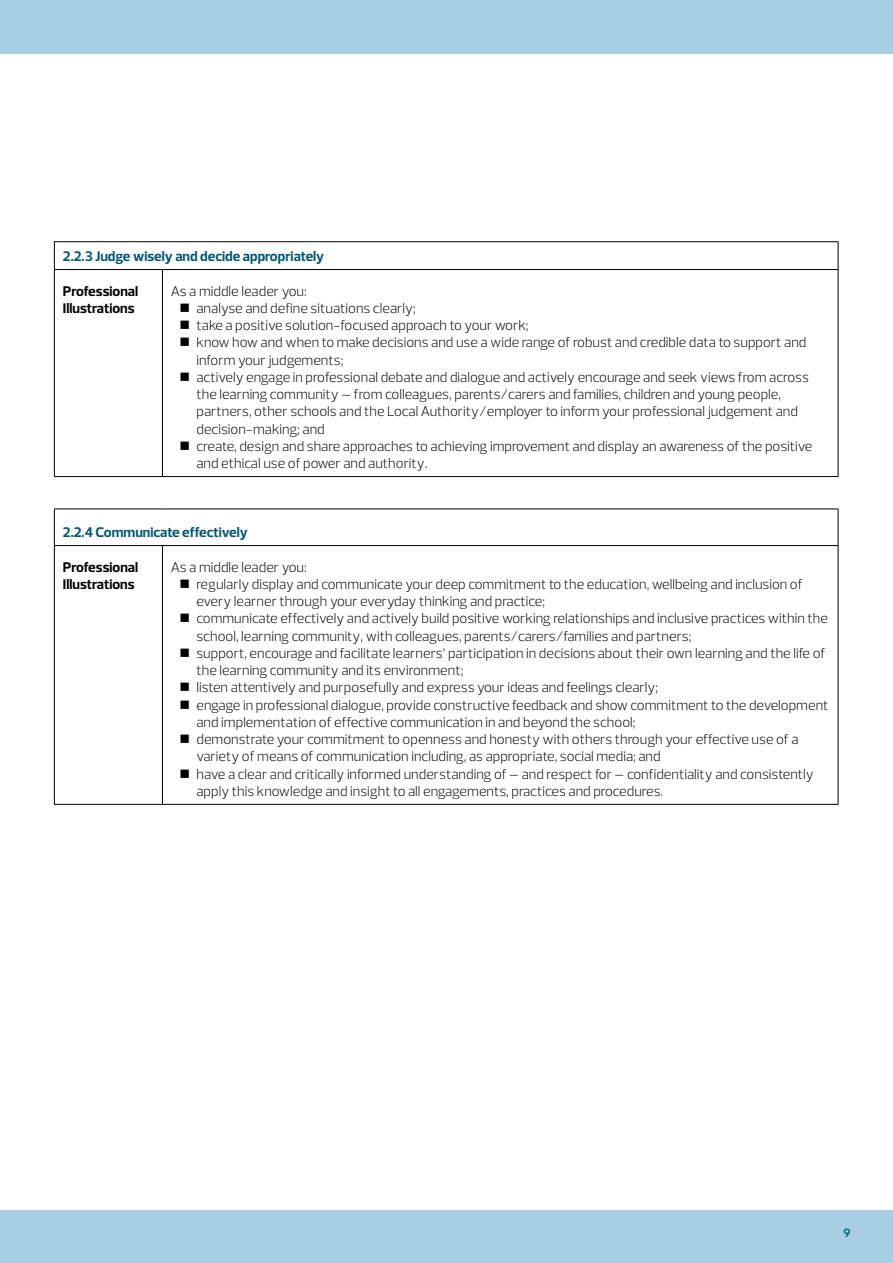
<style>
.page{position:relative;width:893px;height:1263px;background:#fff}
.page>*{position:absolute;margin:0;border:0;box-sizing:border-box;transform-origin:0 0}
.Body_first_par{font:300 14.25px/17.2px "Prelo";color:#000}
.Body_first_par-2{font:700 14.25px "Prelo";color:#005873}
.Body_first_par-3{font:700 14.25px/17.2px "Prelo";color:#000}
.t1{font:500 12px "Mark Pro";color:#005873}
</style>
<div class="page">
<div style="left:0;top:0;width:893px;height:54px;background:#a6cfe4"></div>
<div style="left:0;top:1210px;width:893px;height:53px;background:#a6cfe4"></div>
<hr style="left:54px;top:241px;width:108px;height:1px;background:#000">
<svg style="left:54px;top:242px;width:1px;height:27px"></svg>
<hr style="left:162px;top:241px;width:676px;height:1px;background:#000">
<svg style="left:838px;top:242px;width:1px;height:27px"></svg>
<hr style="left:54px;top:269px;width:108px;height:1px;background:#000">
<hr style="left:54px;top:270px;width:1px;height:206px;background:#000">
<hr style="left:162px;top:269px;width:676px;height:1px;background:#000">
<hr style="left:162px;top:270px;width:1px;height:206px;background:#000">
<hr style="left:838px;top:270px;width:1px;height:206px;background:#000">
<hr style="left:54px;top:476px;width:108px;height:1px;background:#000">
<hr style="left:162px;top:476px;width:676px;height:1px;background:#000">
<hr style="left:54px;top:509px;width:108px;height:1px;background:#000">
<hr style="left:54px;top:509px;width:1px;height:36px;background:#000">
<hr style="left:162px;top:509px;width:676px;height:1px;background:#000">
<hr style="left:838px;top:509px;width:1px;height:36px;background:#000">
<hr style="left:54px;top:545px;width:108px;height:1px;background:#000">
<hr style="left:54px;top:546px;width:1px;height:258px;background:#000">
<hr style="left:162px;top:545px;width:676px;height:1px;background:#000">
<hr style="left:162px;top:546px;width:1px;height:258px;background:#000">
<hr style="left:838px;top:546px;width:1px;height:258px;background:#000">
<hr style="left:54px;top:804px;width:108px;height:1px;background:#000">
<hr style="left:162px;top:804px;width:676px;height:1px;background:#000">
<p class="Body_first_par-2" style="left:63px;top:247px;width:263px">2.2.3 Judge wisely and decide appropriately</p>
<p class="Body_first_par-3" style="left:63px;top:282px;width:77px">Professional<br>Illustrations</p>
<p class="Body_first_par" style="left:171px;top:282px;width:137px">As a middle leader you:</p>
<p class="Body_first_par" style="left:179px;top:299px;width:238px">■ analyse and define situations clearly;</p>
<p class="Body_first_par" style="left:179px;top:317px;width:351px">■ take a positive solution-focused approach to your work;</p>
<p class="Body_first_par" style="left:196px;top:334px;width:611px;text-indent:-17px">■ know how and when to make decisions and use a wide range of robust and credible data to support and inform your judgements;</p>
<p class="Body_first_par" style="left:196px;top:368px;width:614px;text-indent:-17px">■ actively engage in professional debate and dialogue and actively encourage and seek views from across the learning community – from colleagues, parents/carers and families, children and young people, partners, other schools and the Local Authority/employer to inform your professional judgement and decision-making; and</p>
<p class="Body_first_par" style="left:196px;top:437px;width:617px;text-indent:-17px">■ create, design and share approaches to achieving improvement and display an awareness of the positive and ethical use of power and authority.</p>
<p class="Body_first_par-2" style="left:63px;top:523px;width:186px">2.2.4 Communicate effectively</p>
<p class="Body_first_par-3" style="left:63px;top:558px;width:77px">Professional<br>Illustrations</p>
<p class="Body_first_par" style="left:171px;top:558px;width:137px">As a middle leader you:</p>
<p class="Body_first_par" style="left:196px;top:575px;width:608px;text-indent:-17px">■ regularly display and communicate your deep commitment to the education, wellbeing and inclusion of every learner through your everyday thinking and practice;</p>
<p class="Body_first_par" style="left:196px;top:610px;width:633px;text-indent:-17px">■ communicate effectively and actively build positive working relationships and inclusive practices within the school, learning community, with colleagues, parents/carers/families and partners;</p>
<p class="Body_first_par" style="left:196px;top:644px;width:630px;text-indent:-17px">■ support, encourage and facilitate learners’ participation in decisions about their own learning and the life of the learning community and its environment;</p>
<p class="Body_first_par" style="left:179px;top:679px;width:480px">■ listen attentively and purposefully and express your ideas and feelings clearly;</p>
<p class="Body_first_par" style="left:196px;top:696px;width:634px;text-indent:-17px">■ engage in professional dialogue, provide constructive feedback and show commitment to the development and implementation of effective communication in and beyond the school;</p>
<p class="Body_first_par" style="left:196px;top:731px;width:604px;text-indent:-17px">■ demonstrate your commitment to openness and honesty with others through your effective use of a variety of means of communication including, as appropriate, social media; and</p>
<p class="Body_first_par" style="left:196px;top:765px;width:619px;text-indent:-17px">■ have a clear and critically informed understanding of – and respect for – confidentiality and consistently apply this knowledge and insight to all engagements, practices and procedures.</p>
<p class="t1" style="left:843px;top:1224px;width:9px">9</p>
</div>
